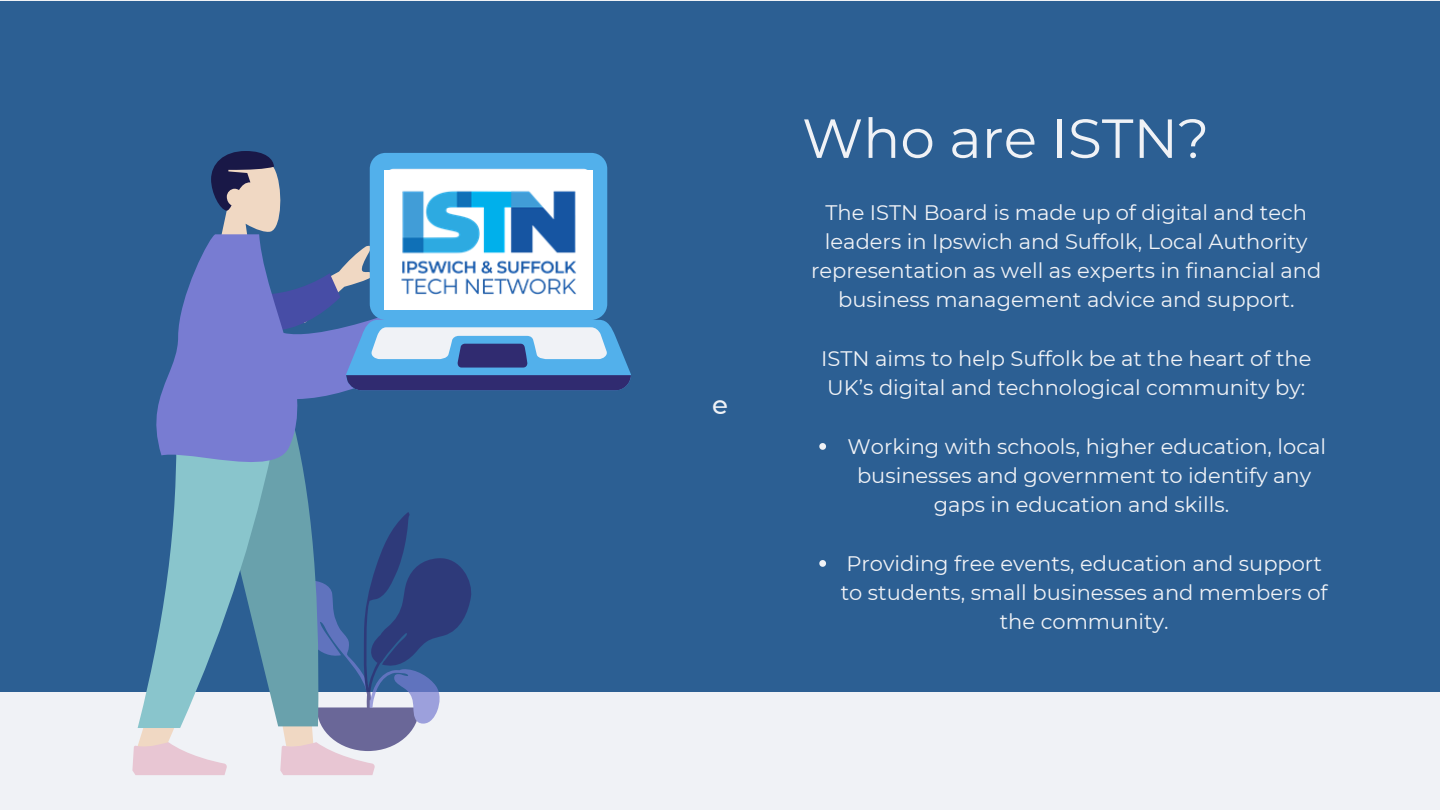
<style>
.page{position:relative;width:1440px;height:810px;background:#f0f2f6}
.page>*{position:absolute;margin:0;border:0;box-sizing:border-box;transform-origin:0 0}
.t1{font:55px "Montserrat";color:#f0f2f6}
.t2{font:500 26px "Montserrat";color:#f0f2f6}
.t3{font:21px/29.2px "Montserrat";color:#f0f2f6;text-align:center}
</style>
<div class="page">
<div style="left:0;top:1px;width:1440px;height:691px;background:#2c5f93"></div>
<svg style="left:819px;top:443px;width:7px;height:7px"></svg>
<svg style="left:819px;top:560px;width:7px;height:7px"></svg>
<svg style="left:132px;top:468px;width:339px;height:307px"></svg>
<svg style="left:156px;top:239px;width:192px;height:229px;fill:#787cd2"></svg>
<svg style="left:346px;top:323px;width:285px;height:52px;fill:#52b0eb"></svg>
<svg style="left:346px;top:375px;width:285px;height:15px;background:#312d72"></svg>
<svg style="left:211px;top:151px;width:397px;height:217px"></svg>
<img style="left:384px;top:170px;width:209px;height:139px">
<p class="t2" style="left:712px;top:389px;width:17px">e</p>
<h1 class="t1" style="left:802px;top:105px;width:409px">Who are ISTN?</h1>
<p class="t3" style="left:811px;top:197px;width:512px">The ISTN Board is made up of digital and tech leaders in Ipswich and Suffolk, Local Authority representation as well as experts in financial and business management advice and support.</p>
<p class="t3" style="left:821px;top:344px;width:492px;text-align:left">ISTN aims to help Suffolk be at the heart of the<br>UK’s digital and technological community by:</p>
<p class="t3" style="left:848px;top:431px;width:480px">Working with schools, higher education, local businesses and government to identify any gaps in education and skills.</p>
<p class="t3" style="left:841px;top:548px;width:488px">Providing free events, education and support to students, small businesses and members of the community.</p>
</div>
